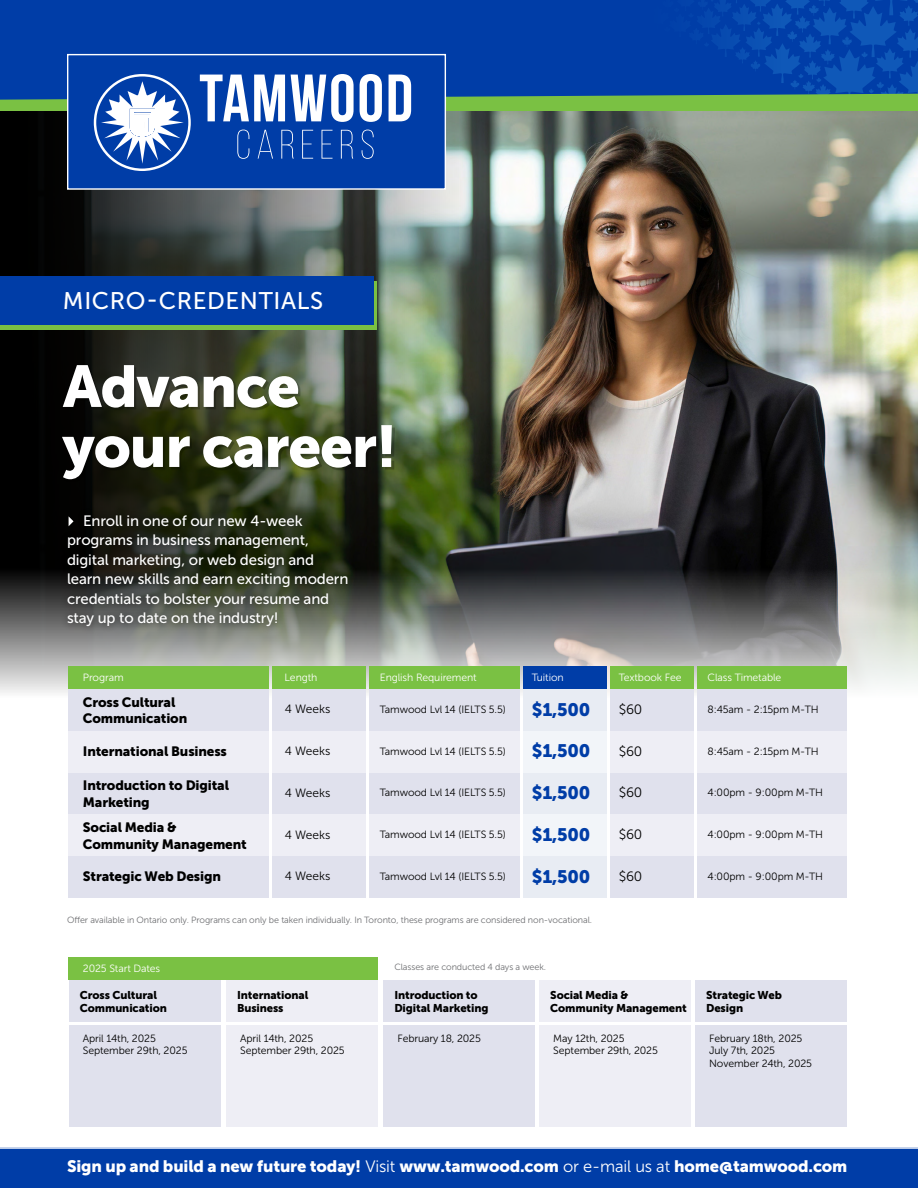
<style>
.page{position:relative;width:918px;height:1188px;background:#fff}
.page>*{position:absolute;margin:0;border:0;box-sizing:border-box;transform-origin:0 0}
.t1{font:58.5px/60px "Museo Sans 900";letter-spacing:-.02em;color:#fff}
.t2{font:24px "Museo Sans 500";letter-spacing:.025em;color:#fff}
.t3{font:18px "Museo Sans 900";letter-spacing:-.01em;color:#003da7}
.t4{font:16.5px "Museo Sans 900";letter-spacing:-.01em;color:#fff}
.t5{font:15px/19.5px "Museo Sans 500";letter-spacing:-.01em;color:#fff}
.t6{font:13.5px/16.2px "Museo Sans 900";letter-spacing:-.01em;color:#000}
.t7{font:13.5px "Museo Sans 300";letter-spacing:-.01em;color:#000}
.t8{font:12px "Museo Sans 300";color:#000}
.t9{font:11.25px/13.5px "Museo Sans 900";letter-spacing:-.01em;color:#000}
.t10{font:10.5px/12.6px "Museo Sans 300";letter-spacing:-.01em;color:#000}
.t11{font:10.5px "Museo Sans 300";letter-spacing:-.01em;color:#fff}
.t12{font:9px "Museo Sans 300";letter-spacing:-.01em;color:#6d6e71}
.s1{font-family:"Museo Sans 300"}
</style>
<div class="page">
<img style="left:483px;top:171px;width:435px;height:398px">
<img style="left:0;top:171px;width:483px;height:398px">
<svg style="left:0;top:569px;width:918px;height:155px;background:#8d8f8d"></svg>
<div style="left:272px;top:666px;width:94px;height:23px;background:#7ac143"></div>
<div style="left:523px;top:666px;width:84px;height:23px;background:#003da7"></div>
<div style="left:610px;top:666px;width:84px;height:23px;background:#7ac143"></div>
<div style="left:369px;top:666px;width:151px;height:23px;background:#7ac143"></div>
<div style="left:697px;top:666px;width:150px;height:23px;background:#7ac143"></div>
<div style="left:69px;top:666px;width:200px;height:23px;background:#7ac143"></div>
<div style="left:69px;top:957px;width:309px;height:23px;background:#7ac143"></div>
<div style="left:0;top:1147px;width:918px;height:41px;background:#003da7"></div>
<div style="left:0;top:281px;width:377px;height:49px;background:#7ac143"></div>
<div style="left:0;top:276px;width:374px;height:49px;background:#003da7"></div>
<div style="left:64px;top:367px;width:331px;height:114px;background:#000;opacity:.25"></div>
<div style="left:69px;top:689px;width:200px;height:42px;background:#e0e1ed"></div>
<div style="left:69px;top:773px;width:200px;height:41px;background:#e0e1ed"></div>
<div style="left:69px;top:856px;width:200px;height:42px;background:#e0e1ed"></div>
<div style="left:69px;top:980px;width:151px;height:42px;background:#e0e1ed"></div>
<div style="left:695px;top:980px;width:152px;height:42px;background:#e0e1ed"></div>
<div style="left:383px;top:980px;width:152px;height:42px;background:#e0e1ed"></div>
<div style="left:539px;top:980px;width:152px;height:42px;background:#eeeef5"></div>
<div style="left:226px;top:980px;width:152px;height:42px;background:#eeeef5"></div>
<div style="left:69px;top:1025px;width:151px;height:101px;background:#e0e1ed"></div>
<div style="left:695px;top:1025px;width:152px;height:101px;background:#e0e1ed"></div>
<div style="left:383px;top:1025px;width:152px;height:101px;background:#e0e1ed"></div>
<div style="left:539px;top:1025px;width:152px;height:101px;background:#eeeef5"></div>
<div style="left:226px;top:1025px;width:152px;height:101px;background:#eeeef5"></div>
<div style="left:69px;top:731px;width:200px;height:42px;background:#eeeef5"></div>
<div style="left:69px;top:814px;width:200px;height:42px;background:#eeeef5"></div>
<div style="left:369px;top:689px;width:151px;height:42px;background:#e0e1ed"></div>
<div style="left:369px;top:773px;width:151px;height:41px;background:#e0e1ed"></div>
<div style="left:369px;top:856px;width:151px;height:42px;background:#e0e1ed"></div>
<div style="left:369px;top:731px;width:151px;height:42px;background:#eeeef5"></div>
<div style="left:369px;top:814px;width:151px;height:42px;background:#eeeef5"></div>
<div style="left:697px;top:689px;width:150px;height:42px;background:#e0e1ed"></div>
<div style="left:697px;top:773px;width:150px;height:41px;background:#e0e1ed"></div>
<div style="left:697px;top:856px;width:150px;height:42px;background:#e0e1ed"></div>
<div style="left:697px;top:731px;width:150px;height:42px;background:#eeeef5"></div>
<div style="left:697px;top:814px;width:150px;height:42px;background:#eeeef5"></div>
<div style="left:272px;top:689px;width:94px;height:42px;background:#e0e1ed"></div>
<div style="left:272px;top:773px;width:94px;height:41px;background:#e0e1ed"></div>
<div style="left:272px;top:856px;width:94px;height:42px;background:#e0e1ed"></div>
<div style="left:272px;top:731px;width:94px;height:42px;background:#eeeef5"></div>
<div style="left:272px;top:814px;width:94px;height:42px;background:#eeeef5"></div>
<div style="left:523px;top:689px;width:84px;height:42px;background:#e8ecf3"></div>
<div style="left:523px;top:773px;width:84px;height:41px;background:#e8ecf3"></div>
<div style="left:523px;top:856px;width:84px;height:42px;background:#e8ecf3"></div>
<div style="left:523px;top:731px;width:84px;height:42px;background:#f2f5f9"></div>
<div style="left:523px;top:814px;width:84px;height:42px;background:#f2f5f9"></div>
<div style="left:610px;top:689px;width:84px;height:42px;background:#e0e1ed"></div>
<div style="left:610px;top:773px;width:84px;height:41px;background:#e0e1ed"></div>
<div style="left:610px;top:856px;width:84px;height:42px;background:#e0e1ed"></div>
<div style="left:610px;top:731px;width:84px;height:42px;background:#eeeef5"></div>
<div style="left:610px;top:814px;width:84px;height:42px;background:#eeeef5"></div>
<div style="left:60px;top:507px;width:295px;height:127px;background:#000;opacity:.65"></div>
<div style="left:67px;top:54px;width:379px;height:136px;background:#003da7;border:1px solid #fff"></div>
<svg style="left:69px;top:516px;width:5px;height:10px"></svg>
<svg style="left:0;top:0;width:918px;height:171px"></svg>
<h2 class="t2" style="left:63px;top:288px;width:262px">MICRO-CREDENTIALS</h2>
<h1 class="t1" style="left:63px;top:356px;width:336px">Advance your career!</h1>
<h3 class="t5" style="left:67px;top:511px;width:283px;text-indent:16px">Enroll in one of our new 4-week programs in business management, digital marketing, or web design and learn new skills and earn exciting modern credentials to bolster your resume and stay up to date on the industry!</h3>
<p class="t11" style="left:83px;top:672px;width:42px">Program</p>
<p class="t11" style="left:285px;top:672px;width:34px">Length</p>
<p class="t11" style="left:380px;top:672px;width:99px">English Requirement</p>
<p class="t11" style="left:532px;top:672px;width:33px">Tuition</p>
<p class="t11" style="left:619px;top:672px;width:64px">Textbook Fee</p>
<p class="t11" style="left:708px;top:672px;width:75px">Class Timetable</p>
<p class="t6" style="left:83px;top:694px;width:106px">Cross Cultural<br>Communication</p>
<p class="t8" style="left:285px;top:703px;width:47px">4 Weeks</p>
<p class="t10" style="left:380px;top:703px;width:128px">Tamwood Lvl 14 (IELTS 5.5)</p>
<h3 class="t3" style="left:532px;top:699px;width:60px">$1,500</h3>
<p class="t7" style="left:619px;top:702px;width:25px">$60</p>
<p class="t10" style="left:708px;top:703px;width:113px">8:45am - 2:15pm M-TH</p>
<p class="t6" style="left:83px;top:743px;width:146px">International Business</p>
<p class="t8" style="left:285px;top:745px;width:47px">4 Weeks</p>
<p class="t10" style="left:380px;top:745px;width:128px">Tamwood Lvl 14 (IELTS 5.5)</p>
<h3 class="t3" style="left:532px;top:741px;width:60px">$1,500</h3>
<p class="t7" style="left:619px;top:744px;width:25px">$60</p>
<p class="t10" style="left:708px;top:745px;width:113px">8:45am - 2:15pm M-TH</p>
<p class="t6" style="left:83px;top:778px;width:148px">Introduction to Digital<br>Marketing</p>
<p class="t8" style="left:285px;top:786px;width:47px">4 Weeks</p>
<p class="t10" style="left:380px;top:787px;width:128px">Tamwood Lvl 14 (IELTS 5.5)</p>
<h3 class="t3" style="left:532px;top:783px;width:60px">$1,500</h3>
<p class="t7" style="left:619px;top:786px;width:25px">$60</p>
<p class="t10" style="left:708px;top:787px;width:117px">4:00pm - 9:00pm M-TH</p>
<p class="t6" style="left:83px;top:819px;width:165px">Social Media &amp;<br>Community Management</p>
<p class="t8" style="left:285px;top:828px;width:47px">4 Weeks</p>
<p class="t10" style="left:380px;top:828px;width:128px">Tamwood Lvl 14 (IELTS 5.5)</p>
<h3 class="t3" style="left:532px;top:824px;width:60px">$1,500</h3>
<p class="t7" style="left:619px;top:827px;width:25px">$60</p>
<p class="t10" style="left:708px;top:828px;width:117px">4:00pm - 9:00pm M-TH</p>
<p class="t6" style="left:83px;top:868px;width:140px">Strategic Web Design</p>
<p class="t8" style="left:285px;top:870px;width:47px">4 Weeks</p>
<p class="t10" style="left:380px;top:870px;width:128px">Tamwood Lvl 14 (IELTS 5.5)</p>
<h3 class="t3" style="left:532px;top:866px;width:60px">$1,500</h3>
<p class="t7" style="left:619px;top:869px;width:25px">$60</p>
<p class="t10" style="left:708px;top:870px;width:117px">4:00pm - 9:00pm M-TH</p>
<p class="t12" style="left:67px;top:915px;width:527px">Offer available in Ontario only. Programs can only be taken individually. In Toronto, these programs are considered non-vocational.</p>
<p class="t11" style="left:83px;top:962px;width:79px">2025 Start Dates</p>
<p class="t12" style="left:394px;top:962px;width:153px">Classes are conducted 4 days a week.</p>
<p class="t9" style="left:80px;top:988px;width:89px">Cross Cultural<br>Communication</p>
<p class="t9" style="left:706px;top:988px;width:77px">Strategic Web<br>Design</p>
<p class="t9" style="left:394px;top:988px;width:96px">Introduction to<br>Digital Marketing</p>
<p class="t9" style="left:550px;top:988px;width:138px">Social Media &amp;<br>Community Management</p>
<p class="t9" style="left:237px;top:988px;width:73px">International<br>Business</p>
<p class="t10" style="left:83px;top:1032px;width:106px">April 14th, 2025<br>September 29th, 2025</p>
<p class="t10" style="left:709px;top:1032px;width:105px">February 18th, 2025<br>July 7th, 2025<br>November 24th, 2025</p>
<p class="t10" style="left:240px;top:1032px;width:106px">April 14th, 2025<br>September 29th, 2025</p>
<p class="t10" style="left:397px;top:1032px;width:85px">February 18, 2025</p>
<p class="t10" style="left:553px;top:1032px;width:106px">May 12th, 2025<br>September 29th, 2025</p>
<h3 class="t4" style="left:67px;top:1157px;width:782px">Sign up and build a new future today! <span class="s1">Visit</span> www.tamwood.com <span class="s1">or e-mail us at</span> home@tamwood.com</h3>
</div>
